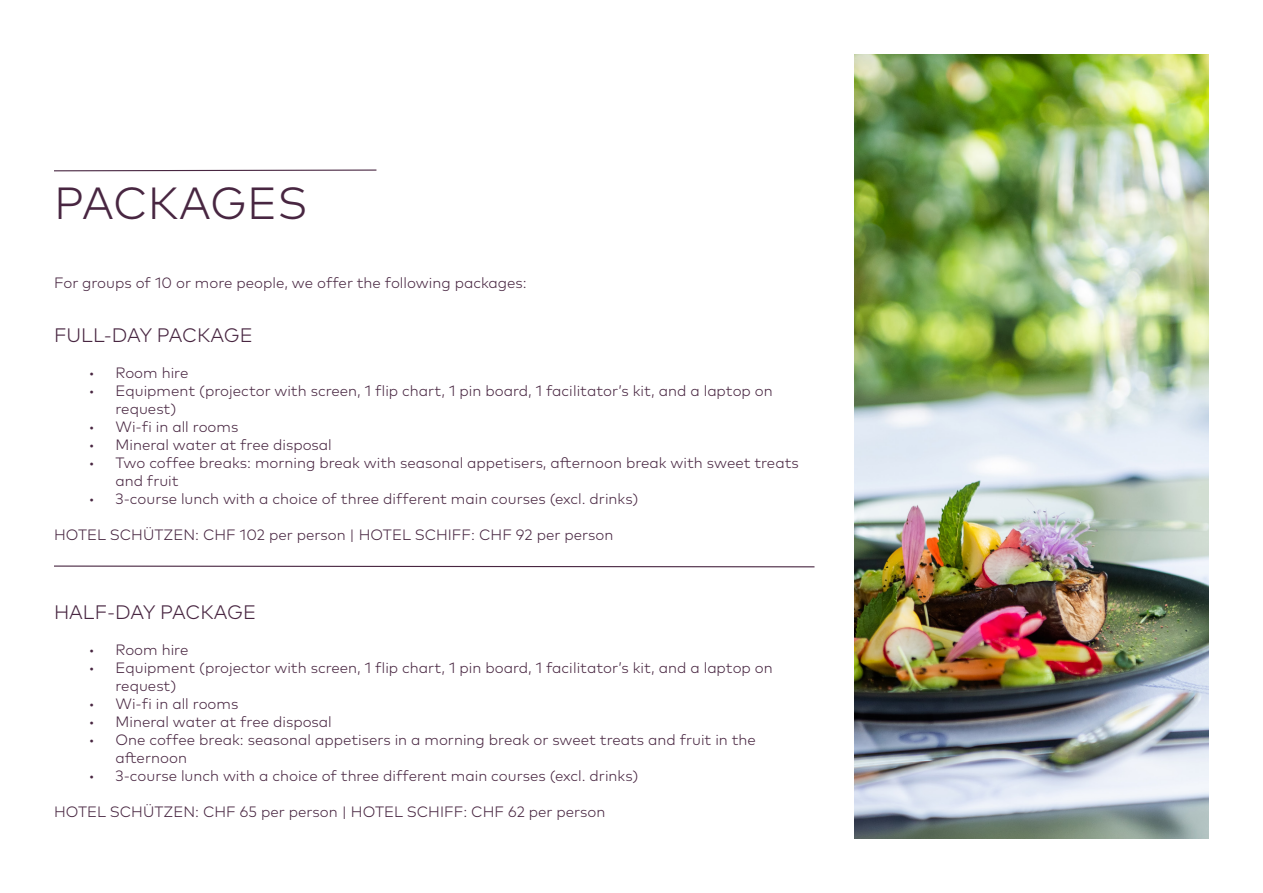
<style>
.page{position:relative;width:1263px;height:893px;background:#fff}
.page>*{position:absolute;margin:0;border:0;box-sizing:border-box;transform-origin:0 0}
.Dachmarke{font:300 45px "Mark OT";letter-spacing:.005em;color:#482641}
.Dachmarke-2{font:300 19.5px "Mark OT";color:#482641}
.Dachmarke-3{font:300 15px/18px "Mark OT";color:#482641}
</style>
<div class="page">
<img style="left:854px;top:54px;width:355px;height:785px">
<svg style="left:54px;top:169px;width:323px;height:3px"></svg>
<svg style="left:54px;top:565px;width:761px;height:3px"></svg>
<p class="Dachmarke" style="left:54px;top:176px;width:255px">PACKAGES</p>
<p class="Dachmarke-3" style="left:54px;top:274px;width:474px">For groups of 10 or more people, we offer the following packages:</p>
<p class="Dachmarke-2" style="left:54px;top:323px;width:200px">FULL-DAY PACKAGE</p>
<p class="Dachmarke-3" style="left:88px;top:364px;width:101px">• Room hire</p>
<p class="Dachmarke-3" style="left:115px;top:382px;width:659px;text-indent:-27px">• Equipment (projector with screen, 1 flip chart, 1 pin board, 1 facilitator’s kit, and a laptop on request)</p>
<p class="Dachmarke-3" style="left:88px;top:418px;width:151px">• Wi-fi in all rooms</p>
<p class="Dachmarke-3" style="left:88px;top:436px;width:245px">• Mineral water at free disposal</p>
<p class="Dachmarke-3" style="left:115px;top:454px;width:685px;text-indent:-27px">• Two coffee breaks: morning break with seasonal appetisers, afternoon break with sweet treats and fruit</p>
<p class="Dachmarke-3" style="left:88px;top:490px;width:552px">• 3-course lunch with a choice of three different main courses (excl. drinks)</p>
<p class="Dachmarke-3" style="left:54px;top:526px;width:561px">HOTEL SCHÜTZEN: CHF 102 per person | HOTEL SCHIFF: CHF 92 per person</p>
<p class="Dachmarke-2" style="left:54px;top:600px;width:204px">HALF-DAY PACKAGE</p>
<p class="Dachmarke-3" style="left:88px;top:640px;width:101px">• Room hire</p>
<p class="Dachmarke-3" style="left:115px;top:658px;width:659px;text-indent:-27px">• Equipment (projector with screen, 1 flip chart, 1 pin board, 1 facilitator’s kit, and a laptop on request)</p>
<p class="Dachmarke-3" style="left:88px;top:694px;width:151px">• Wi-fi in all rooms</p>
<p class="Dachmarke-3" style="left:88px;top:712px;width:245px">• Mineral water at free disposal</p>
<p class="Dachmarke-3" style="left:115px;top:730px;width:642px;text-indent:-27px">• One coffee break: seasonal appetisers in a morning break or sweet treats and fruit in the afternoon</p>
<p class="Dachmarke-3" style="left:88px;top:766px;width:552px">• 3-course lunch with a choice of three different main courses (excl. drinks)</p>
<p class="Dachmarke-3" style="left:54px;top:802px;width:553px">HOTEL SCHÜTZEN: CHF 65 per person | HOTEL SCHIFF: CHF 62 per person</p>
</div>
